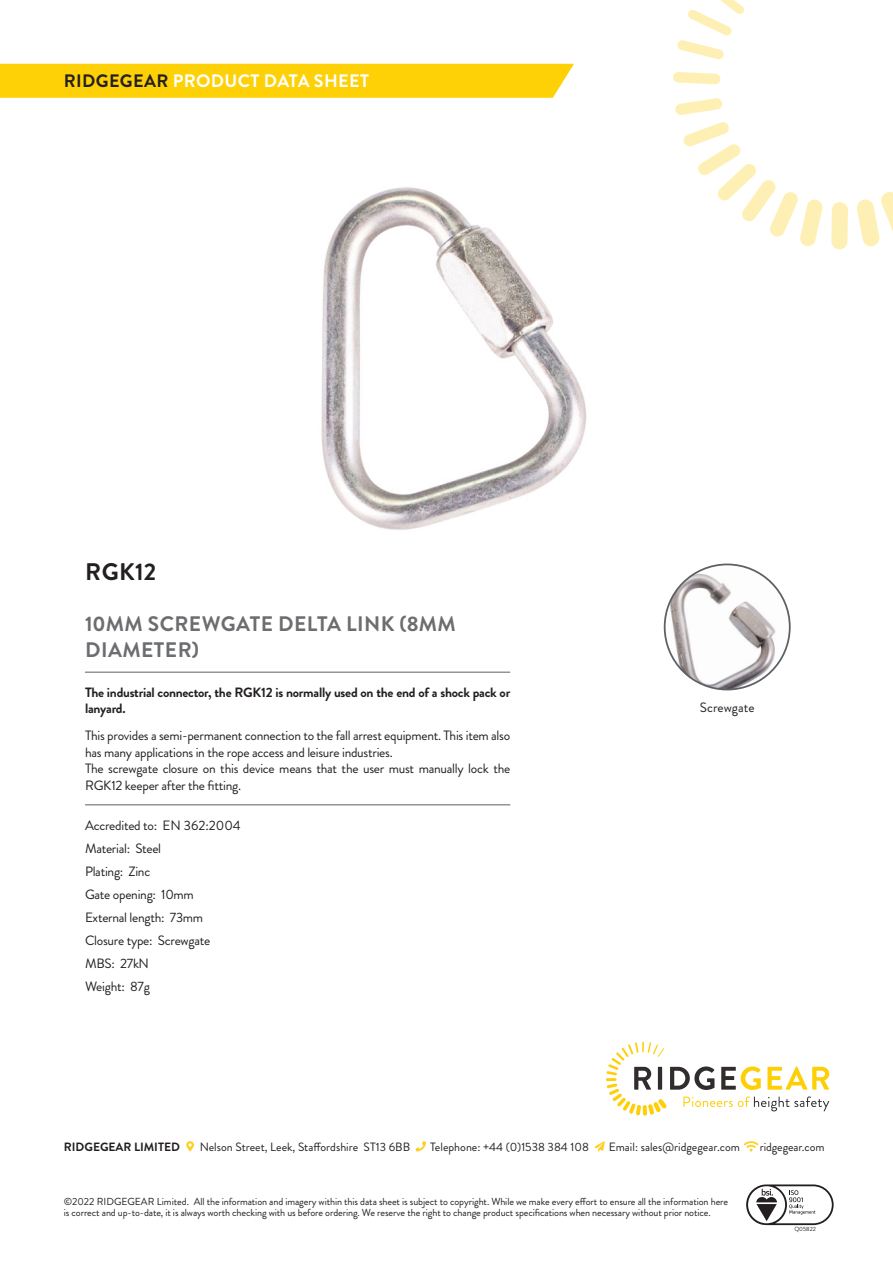
<style>
.page{position:relative;width:893px;height:1263px;background:#fff}
.page>*{position:absolute;margin:0;border:0;box-sizing:border-box;transform-origin:0 0}
.t1{font:700 24px "Brandon Grotesque";letter-spacing:.015em;color:#231f20}
.t2{font:700 21px/25.5px "Brandon Grotesque";letter-spacing:.02em;color:#6c6d70}
.t3{font:700 18px "Brandon Grotesque";letter-spacing:.02em;color:#fff}
.t4{font:13.5px/16.5px "Brandon Grotesque";letter-spacing:-.02em;color:#231f20}
.t5{font:700 13.5px/16.5px "Brandon Grotesque";letter-spacing:-.02em;color:#231f20}
.t6{font:13.5px "Brandon Grotesque";color:#231f20}
.t7{font:12px "Brandon Grotesque";color:#231f20}
.t8{font:700 12px "Brandon Grotesque";color:#231f20}
.t9{font:10.2px/11.2px "Brandon Grotesque";letter-spacing:-.01em;color:#231f20}
.t10{font:6px "Brandon Grotesque";color:#231f20}
.s1{color:#231f20}
</style>
<div class="page">
<div style="left:0;top:64px;width:574px;height:34px;background:#fed006"></div>
<svg style="left:677px;top:0;width:67px;height:60px"></svg>
<svg style="left:674px;top:72px;width:46px;height:12px"></svg>
<svg style="left:675px;top:98px;width:47px;height:17px"></svg>
<svg style="left:683px;top:122px;width:140px;height:125px"></svg>
<svg style="left:831px;top:202px;width:17px;height:47px"></svg>
<svg style="left:857px;top:192px;width:36px;height:55px"></svg>
<hr style="left:643px;top:1105px;width:4px;height:11px;background:#fee371;border-radius:2px">
<svg style="left:606px;top:1042px;width:223px;height:73px"></svg>
<svg style="left:746px;top:1184px;width:88px;height:41px"></svg>
<img style="left:321px;top:187px;width:266px;height:343px">
<img style="left:665px;top:564px;width:125px;height:125px;border-radius:63px">
<svg style="left:186px;top:1141px;width:8px;height:10px"></svg>
<svg style="left:416px;top:1141px;width:10px;height:10px"></svg>
<svg style="left:594px;top:1141px;width:11px;height:10px"></svg>
<svg style="left:744px;top:1141px;width:14px;height:10px"></svg>
<hr style="left:85px;top:672px;width:425px;height:1px;background:#5b6065">
<hr style="left:85px;top:804px;width:425px;height:1px;background:#5b6065">
<p class="t3" style="left:64px;top:68px;width:307px"><span class="s1">RIDGEGEAR</span> PRODUCT DATA SHEET</p>
<p class="t1" style="left:85px;top:555px;width:73px">RGK12</p>
<p class="t2" style="left:85px;top:612px;width:372px">10MM SCREWGATE DELTA LINK (8MM<br>DIAMETER)</p>
<p class="t5" style="left:85px;top:684px;width:427px">The industrial connector, the RGK12 is normally used on the end of a shock pack or lanyard.</p>
<p class="t4" style="left:85px;top:727px;width:427px">This provides a semi-permanent connection to the fall arrest equipment. This item also has many applications in the rope access and leisure industries.</p>
<p class="t4" style="left:85px;top:760px;width:427px">The screwgate closure on this device means that the user must manually lock the<br>RGK12 keeper after the fitting.</p>
<p class="t4" style="left:85px;top:817px;width:157px">Accredited to: EN 362:2004</p>
<p class="t4" style="left:85px;top:840px;width:78px">Material: Steel</p>
<p class="t4" style="left:85px;top:863px;width:67px">Plating: Zinc</p>
<p class="t4" style="left:85px;top:886px;width:110px">Gate opening: 10mm</p>
<p class="t4" style="left:85px;top:909px;width:120px">External length: 73mm</p>
<p class="t4" style="left:85px;top:932px;width:127px">Closure type: Screwgate</p>
<p class="t4" style="left:85px;top:955px;width:65px">MBS: 27kN</p>
<p class="t4" style="left:85px;top:979px;width:66px">Weight: 87g</p>
<p class="t6" style="left:700px;top:698px;width:56px">Screwgate</p>
<p class="t8" style="left:64px;top:1138px;width:118px">RIDGEGEAR LIMITED</p>
<p class="t7" style="left:200px;top:1138px;width:212px">Nelson Street, Leek, Staffordshire ST13 6BB</p>
<p class="t7" style="left:430px;top:1138px;width:160px">Telephone: +44 (0)1538 384 108</p>
<p class="t7" style="left:609px;top:1138px;width:133px">Email: sales@ridgegear.com</p>
<p class="t7" style="left:760px;top:1138px;width:66px">ridgegear.com</p>
<p class="t9" style="left:64px;top:1196px;width:666px">©2022 RIDGEGEAR Limited. All the information and imagery within this data sheet is subject to copyright. While we make every effort to ensure all the information here is correct and up-to-date, it is always worth checking with us before ordering. We reserve the right to change product specifications when necessary without prior notice.</p>
<p class="t10" style="left:794px;top:1224px;width:23px">Q05822</p>
</div>
